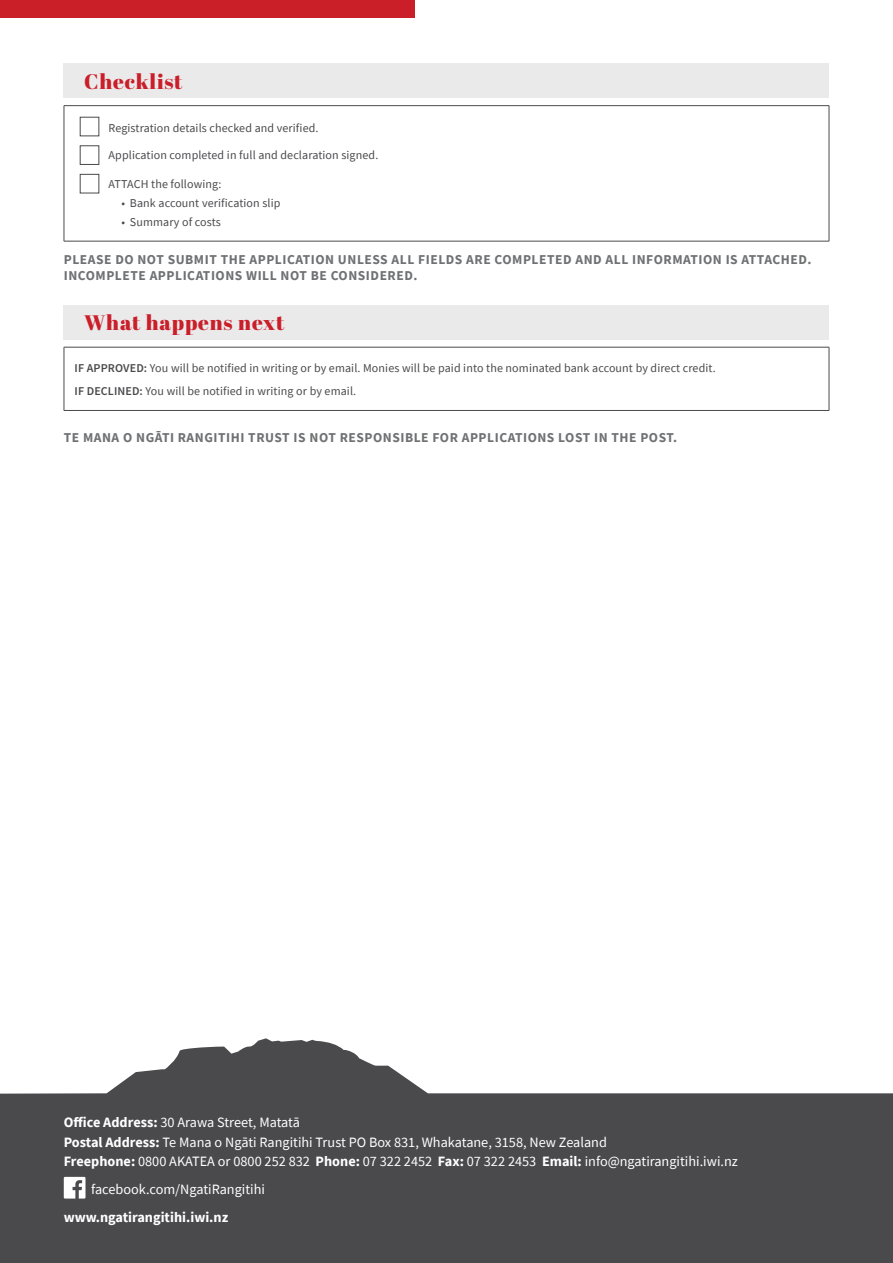
<style>
.page{position:relative;width:893px;height:1263px;background:#fff}
.page>*{position:absolute;margin:0;border:0;box-sizing:border-box;transform-origin:0 0}
.t1{font:21px "Abril Fatface";letter-spacing:.04em;color:#ca1e29}
.t2{font:14.25px/19.5px "Source Sans Pro";color:#fff}
.t3{font:700 14.25px "Source Sans Pro";color:#fff}
.t4{font:700 13.5px/16.2px "Source Sans Pro";letter-spacing:.04em;color:#6f7173}
.t5{font:12px/23px "Source Sans Pro";letter-spacing:.01em;color:#4a4a4d}
.s1{font-weight:600}
.s2{font-weight:700}
</style>
<div class="page">
<hr style="left:64px;top:105px;width:765px;height:1px;background:#4a4a4d">
<hr style="left:64px;top:106px;width:1px;height:135px;background:#4a4a4d">
<hr style="left:829px;top:106px;width:1px;height:135px;background:#4a4a4d">
<hr style="left:64px;top:241px;width:765px;height:1px;background:#4a4a4d">
<div style="left:80px;top:117px;width:19px;height:19px;border:1px solid #4a4a4d"></div>
<div style="left:80px;top:146px;width:19px;height:19px;border:1px solid #4a4a4d"></div>
<div style="left:80px;top:174px;width:19px;height:19px;border:1px solid #4a4a4d"></div>
<div style="left:64px;top:64px;width:765px;height:34px;background:#eaeaeb"></div>
<div style="left:64px;top:305px;width:765px;height:34px;background:#eaeaeb"></div>
<hr style="left:64px;top:347px;width:765px;height:1px;background:#4a4a4d">
<hr style="left:64px;top:347px;width:1px;height:63px;background:#4a4a4d">
<hr style="left:829px;top:347px;width:1px;height:63px;background:#4a4a4d">
<hr style="left:64px;top:410px;width:765px;height:1px;background:#4a4a4d">
<svg style="left:0;top:1038px;width:893px;height:225px;fill:#4a4a4d"></svg>
<div style="left:64px;top:1177px;width:21px;height:21px;background:#fff"></div>
<svg style="left:73px;top:1180px;width:9px;height:20px"></svg>
<div style="left:0;top:0;width:415px;height:17px;background:#ca1e29"></div>
<h1 class="t1" style="left:84px;top:67px;width:100px">Checklist</h1>
<p class="t5" style="left:109px;top:116px;width:211px">Registration details checked and verified.</p>
<p class="t5" style="left:109px;top:143px;width:271px">Application completed in full and declaration signed.</p>
<p class="t5" style="left:109px;top:173px;width:114px">ATTACH the following:</p>
<p class="t5" style="left:121px;top:191px;width:161px">• Bank account verification slip</p>
<p class="t5" style="left:121px;top:210px;width:101px">• Summary of costs</p>
<p class="t4" style="left:64px;top:251px;width:749px">PLEASE DO NOT SUBMIT THE APPLICATION UNLESS ALL FIELDS ARE COMPLETED AND ALL INFORMATION IS ATTACHED.<br>INCOMPLETE APPLICATIONS WILL NOT BE CONSIDERED.</p>
<h1 class="t1" style="left:84px;top:308px;width:202px">What happens next</h1>
<p class="t5" style="left:75px;top:356px;width:643px"><span class="s1">IF APPROVED:</span> You will be notified in writing or by email. Monies will be paid into the nominated bank account by direct credit.<br><span class="s1">IF DECLINED:</span> You will be notified in writing or by email.</p>
<p class="t4" style="left:64px;top:429px;width:615px">TE MANA O NGĀTI RANGITIHI TRUST IS NOT RESPONSIBLE FOR APPLICATIONS LOST IN THE POST.</p>
<p class="t2" style="left:64px;top:1112px;width:676px"><span class="s2">Office Address:</span> 30 Arawa Street, Matatā<br><span class="s2">Postal Address:</span> Te Mana o Ngāti Rangitihi Trust PO Box 831, Whakatane, 3158, New Zealand<br><span class="s2">Freephone:</span> 0800 AKATEA or 0800 252 832 <span class="s2">Phone:</span> 07 322 2452 <span class="s2">Fax:</span> 07 322 2453 <span class="s2">Email:</span> info@ngatirangitihi.iwi.nz</p>
<p class="t2" style="left:91px;top:1179px;width:175px">facebook.com/NgatiRangitihi</p>
<p class="t3" style="left:64px;top:1208px;width:166px">www.ngatirangitihi.iwi.nz</p>
</div>
